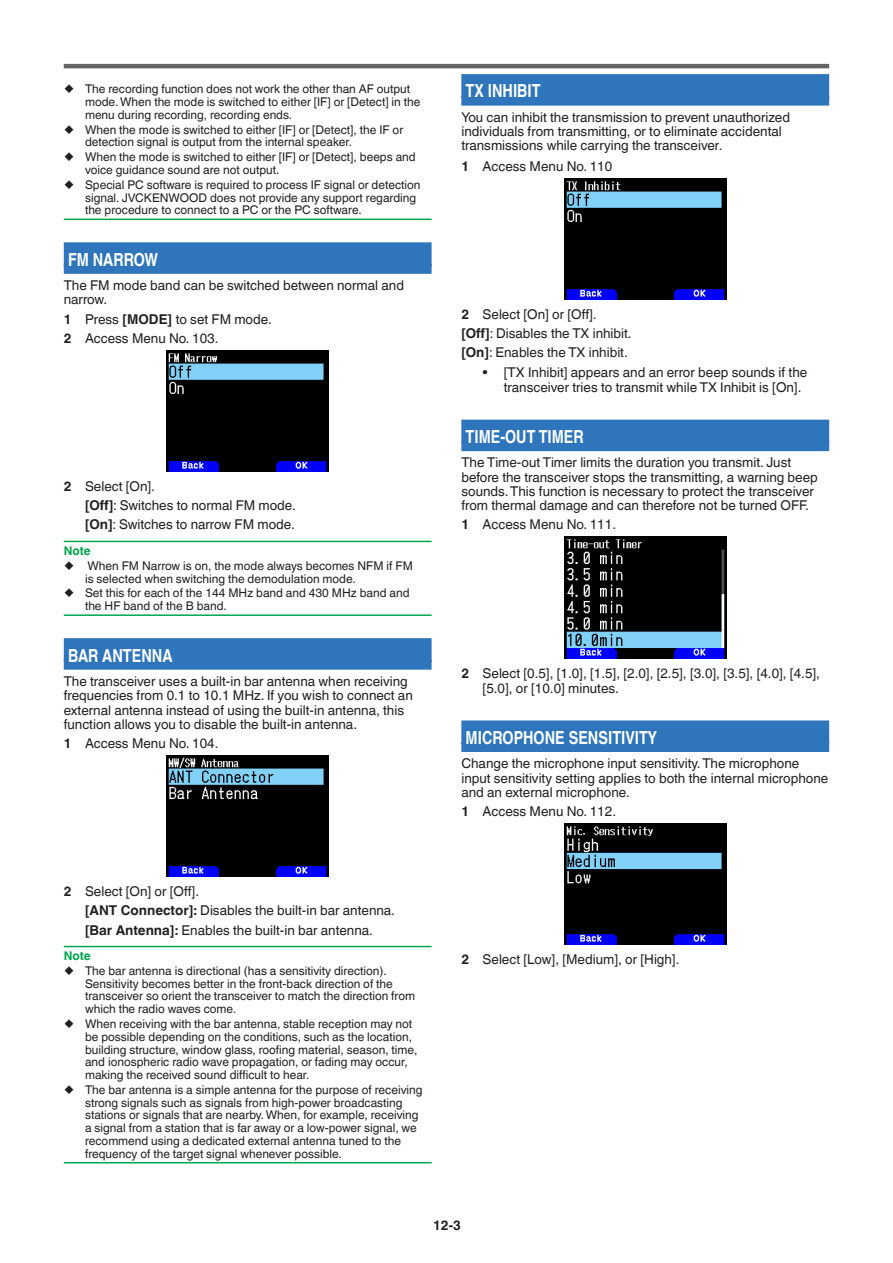
<style>
.page{position:relative;width:893px;height:1263px;background:#fff}
.page>*{position:absolute;margin:0;border:0;box-sizing:border-box;transform-origin:0 0}
.t1{font:700 18px "Helvetica World";color:#fff;scale:.8 1}
.t2{font:13.5px/14.2px "Helvetica World";color:#231f20}
.t3{font:700 13.5px "Helvetica World";color:#231f20}
.t4{font:12px/12.8px "Helvetica World";color:#231f20}
.t5{font:700 12px "Helvetica World";color:#00a54f}
.s1{font-weight:700}
</style>
<div class="page">
<hr style="left:64px;top:64px;width:765px;height:4px;background:#656263">
<hr style="left:64px;top:219px;width:368px;height:1px;background:#00a54f">
<div style="left:64px;top:242px;width:368px;height:32px;background:#2e75bb"></div>
<hr style="left:64px;top:541px;width:368px;height:1px;background:#00a54f">
<hr style="left:64px;top:614px;width:368px;height:2px;background:#00a54f">
<div style="left:64px;top:638px;width:368px;height:32px;background:#2e75bb"></div>
<hr style="left:64px;top:946px;width:368px;height:1px;background:#00a54f">
<hr style="left:64px;top:1162px;width:368px;height:1px;background:#00a54f">
<img style="left:167px;top:350px;width:162px;height:122px">
<img style="left:167px;top:755px;width:162px;height:122px">
<div style="left:461px;top:74px;width:368px;height:32px;background:#2e75bb"></div>
<div style="left:461px;top:420px;width:368px;height:31px;background:#2e75bb"></div>
<div style="left:461px;top:720px;width:368px;height:32px;background:#2e75bb"></div>
<img style="left:564px;top:178px;width:162px;height:122px">
<img style="left:564px;top:537px;width:162px;height:121px">
<img style="left:564px;top:823px;width:162px;height:122px">
<p class="t4" style="left:85px;top:83px;width:337px;text-indent:-21px">○ The recording function does not work the other than AF output mode. When the mode is switched to either [IF] or [Detect] in the menu during recording, recording ends.</p>
<p class="t4" style="left:85px;top:123px;width:320px;text-indent:-21px">○ When the mode is switched to either [IF] or [Detect], the IF or detection signal is output from the internal speaker.</p>
<p class="t4" style="left:85px;top:151px;width:332px;text-indent:-21px">○ When the mode is switched to either [IF] or [Detect], beeps and voice guidance sound are not output.</p>
<p class="t4" style="left:85px;top:178px;width:337px;text-indent:-21px">○ Special PC software is required to process IF signal or detection signal. JVCKENWOOD does not provide any support regarding the procedure to connect to a PC or the PC software.</p>
<h1 class="t1" style="left:68px;top:249px;width:114px">FM NARROW</h1>
<p class="t2" style="left:64px;top:278px;width:342px">The FM mode band can be switched between normal and narrow.</p>
<p class="t2" style="left:64px;top:309px;width:210px;line-height:19.2px"><span class="s1">1</span> Press <span class="s1">[MODE]</span> to set FM mode.<br><span class="s1">2</span> Access Menu No. 103.</p>
<p class="t2" style="left:85px;top:477px;width:212px;line-height:19.2px;text-indent:-21px"><span class="s1">2</span> Select [On].<br><span class="s1">[Off]</span>: Switches to normal FM mode. <span class="s1">[On]</span>: Switches to narrow FM mode.</p>
<p class="t5" style="left:64px;top:544px;width:29px">Note</p>
<p class="t4" style="left:85px;top:559px;width:329px;text-indent:-21px">○ When FM Narrow is on, the mode always becomes NFM if FM is selected when switching the demodulation mode.</p>
<p class="t4" style="left:85px;top:587px;width:326px;text-indent:-21px">○ Set this for each of the 144 MHz band and 430 MHz band and the HF band of the B band.</p>
<h1 class="t1" style="left:68px;top:645px;width:132px">BAR ANTENNA</h1>
<p class="t2" style="left:64px;top:674px;width:350px">The transceiver uses a built-in bar antenna when receiving frequencies from 0.1 to 10.1 MHz. If you wish to connect an external antenna instead of using the built-in antenna, this function allows you to disable the built-in antenna.</p>
<p class="t2" style="left:64px;top:736px;width:156px"><span class="s1">1</span> Access Menu No. 104.</p>
<h1 class="t1" style="left:466px;top:81px;width:95px">TX INHIBIT</h1>
<p class="t2" style="left:461px;top:110px;width:330px">You can inhibit the transmission to prevent unauthorized individuals from transmitting, or to eliminate accidental transmissions while carrying the transceiver.</p>
<p class="t2" style="left:461px;top:159px;width:152px"><span class="s1">1</span> Access Menu No. 110</p>
<p class="t2" style="left:461px;top:305px;width:172px;line-height:19.2px"><span class="s1">2</span> Select [On] or [Off]. <span class="s1">[Off]</span>: Disables the TX inhibit. <span class="s1">[On]</span>: Enables the TX inhibit.</p>
<p class="t2" style="left:504px;top:364px;width:305px;line-height:15px;text-indent:-21px">• [TX Inhibit] appears and an error beep sounds if the transceiver tries to transmit while TX Inhibit is [On].</p>
<h1 class="t1" style="left:466px;top:426px;width:149px">TIME-OUT TIMER</h1>
<p class="t2" style="left:461px;top:456px;width:358px">The Time-out Timer limits the duration you transmit. Just before the transceiver stops the transmitting, a warning beep sounds. This function is necessary to protect the transceiver from thermal damage and can therefore not be turned OFF.</p>
<p class="t2" style="left:461px;top:518px;width:156px"><span class="s1">1</span> Access Menu No. 111.</p>
<p class="t2" style="left:483px;top:665px;width:339px;line-height:15px;text-indent:-21px"><span class="s1">2</span> Select [0.5], [1.0], [1.5], [2.0], [2.5], [3.0], [3.5], [4.0], [4.5], [5.0], or [10.0] minutes.</p>
<h1 class="t1" style="left:466px;top:727px;width:241px">MICROPHONE SENSITIVITY</h1>
<p class="t2" style="left:461px;top:756px;width:368px">Change the microphone input sensitivity. The microphone input sensitivity setting applies to both the internal microphone and an external microphone.</p>
<p class="t2" style="left:461px;top:804px;width:156px"><span class="s1">1</span> Access Menu No. 112.</p>
<p class="t2" style="left:85px;top:882px;width:312px;line-height:19.2px;text-indent:-21px"><span class="s1">2</span> Select [On] or [Off].<br><span class="s1">[ANT Connector]:</span> Disables the built-in bar antenna. <span class="s1">[Bar Antenna]:</span> Enables the built-in bar antenna.</p>
<p class="t5" style="left:64px;top:949px;width:29px">Note</p>
<p class="t4" style="left:85px;top:964px;width:332px;text-indent:-21px">○ The bar antenna is directional (has a sensitivity direction).<br>Sensitivity becomes better in the front-back direction of the transceiver so orient the transceiver to match the direction from which the radio waves come.</p>
<p class="t4" style="left:85px;top:1017px;width:334px;text-indent:-21px">○ When receiving with the bar antenna, stable reception may not be possible depending on the conditions, such as the location, building structure, window glass, roofing material, season, time, and ionospheric radio wave propagation, or fading may occur, making the received sound difficult to hear.</p>
<p class="t4" style="left:85px;top:1083px;width:339px;text-indent:-21px">○ The bar antenna is a simple antenna for the purpose of receiving strong signals such as signals from high-power broadcasting stations or signals that are nearby. When, for example, receiving a signal from a station that is far away or a low-power signal, we recommend using a dedicated external antenna tuned to the frequency of the target signal whenever possible.</p>
<p class="t2" style="left:461px;top:952px;width:220px"><span class="s1">2</span> Select [Low], [Medium], or [High].</p>
<p class="t3" style="left:433px;top:1218px;width:29px">12-3</p>
</div>
